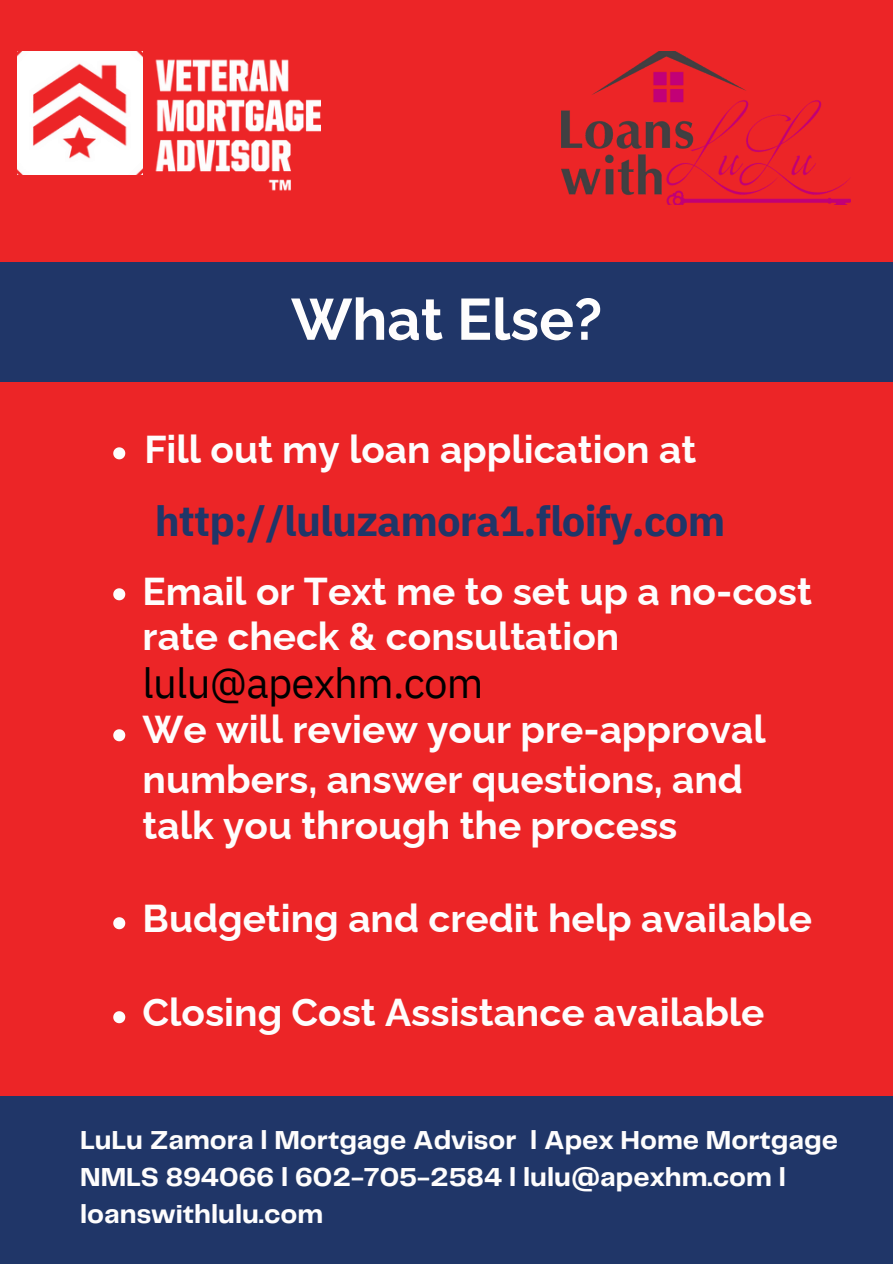
<style>
.page{position:relative;width:893px;height:1264px;background:#fff}
.page>*{position:absolute;margin:0;border:0;box-sizing:border-box;transform-origin:0 0}
.t1{font:700 58.05px "Raleway";color:#fefdfd}
.t2{font:700 42px "IBM Plex Sans";letter-spacing:-.02em;color:#203668}
.t3{font:42px "IBM Plex Sans";letter-spacing:-.02em;color:#000}
.t4{font:700 38.85px/45px "Raleway";color:#fefdfd}
.t5{font:700 27px/37.2px "Telegraf";color:#fefdfd}
</style>
<div class="page">
<div style="left:0;top:0;width:892px;height:1263px;background:#ec2527"></div>
<div style="left:0;top:263px;width:892px;height:119px;background:#203668"></div>
<div style="left:0;top:1096px;width:892px;height:167px;background:#203668"></div>
<svg style="left:113px;top:447px;width:12px;height:12px"></svg>
<svg style="left:113px;top:588px;width:12px;height:12px"></svg>
<svg style="left:113px;top:729px;width:12px;height:12px"></svg>
<svg style="left:113px;top:917px;width:12px;height:12px"></svg>
<svg style="left:113px;top:1011px;width:12px;height:12px"></svg>
<img style="left:18px;top:52px;width:124px;height:123px">
<img style="left:142px;top:51px;width:178px;height:140px">
<img style="left:561px;top:52px;width:289px;height:153px">
<p class="t1" style="left:291px;top:285px;width:313px">What Else?</p>
<h1 class="t4" style="left:144px;top:427px;width:553px">Fill out my loan application at</h1>
<h3 class="t2" style="left:155px;top:493px;width:572px">http://luluzamora1.floify.com</h3>
<h2 class="t4" style="left:143px;top:568px;width:670px">Email or Text me to set up a no-cost rate check &amp; consultation</h2>
<h2 class="t3" style="left:143px;top:655px;width:342px">lulu@apexhm.com</h2>
<h2 class="t4" style="left:143px;top:704px;width:624px;line-height:49.5px">We will review your pre-approval numbers, answer questions, and</h2>
<h2 class="t4" style="left:143px;top:802px;width:536px">talk you through the process</h2>
<h2 class="t4" style="left:143px;top:895px;width:670px">Budgeting and credit help available</h2>
<h2 class="t4" style="left:143px;top:989px;width:623px">Closing Cost Assistance available</h2>
<h2 class="t5" style="left:80px;top:1122px;width:759px">LuLu Zamora l Mortgage Advisor l Apex Home Mortgage<br>NMLS 894066 l 602-705-2584 l lulu@apexhm.com l loanswithlulu.com</h2>
</div>
